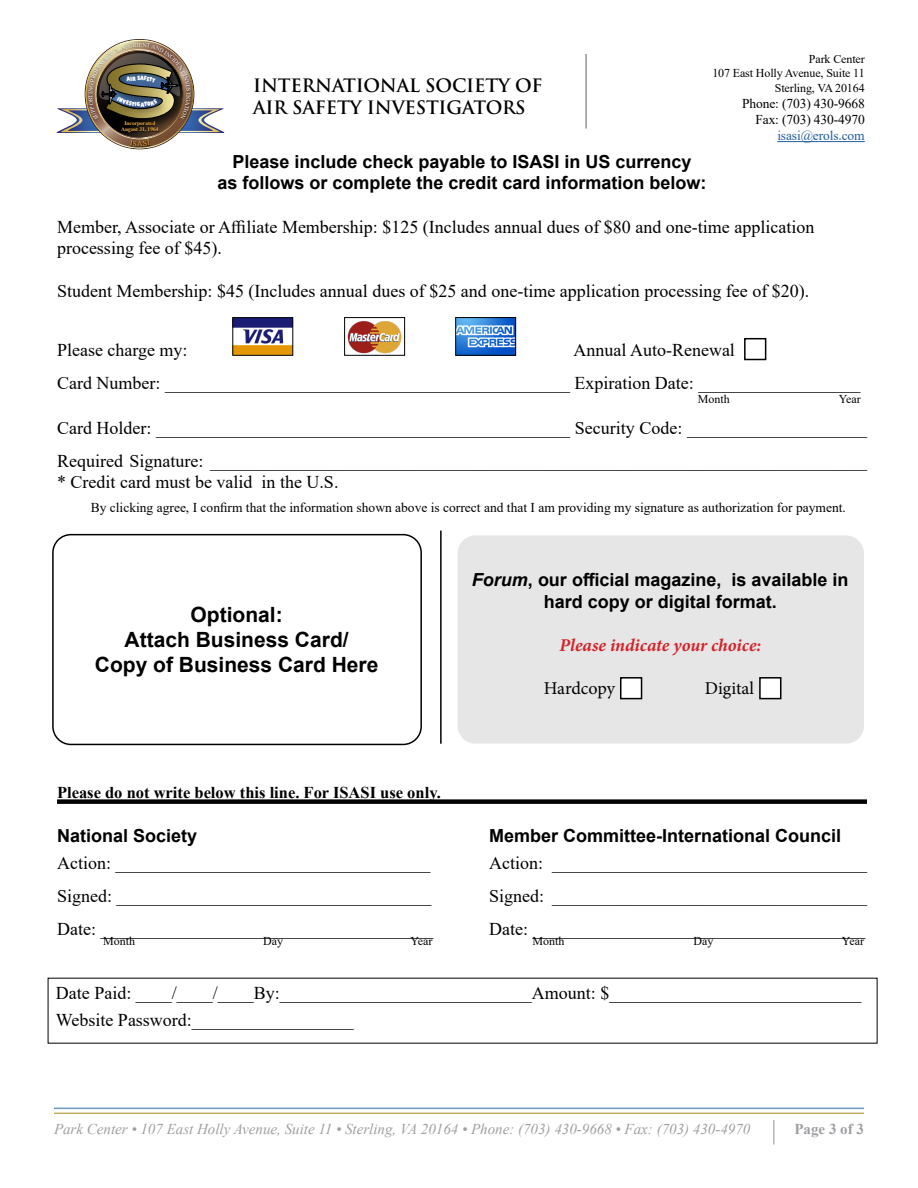
<style>
.page{position:relative;width:918px;height:1188px;background:#fff}
.page>*{position:absolute;margin:0;border:0;box-sizing:border-box;transform-origin:0 0}
.t1{font:700 21px/25.2px "Arial";color:#000;text-align:center}
.t2{font:18px/33px "Times New Roman";color:#000}
.t3{font:700 18px/21.6px "Arial";color:#000;text-align:center}
.t4{font:700 18px/21.6px "Trajan Pro";letter-spacing:-.01em;color:#000}
.t5{font:italic 700 18px "Minion Pro";letter-spacing:-.005em;color:#d2232a}
.t6{font:18px "Minion Pro";color:#000}
.t7{font:700 16.5px "Times New Roman";color:#000}
.t8{font:italic 15px "Times New Roman";color:#9d9fa2}
.t9{font:700 15px "Times New Roman";color:#9d9fa2}
.t10{font:13.5px/16.2px "Times New Roman";color:#000;text-align:right}
.t11{font:13.5px "Times New Roman";letter-spacing:-.01em;color:#215e9e}
.t12{font:12px/14.4px "Times New Roman";letter-spacing:-.01em;color:#000;text-align:right}
.t13{font:700 5.55px/6.6px "Times New Roman";color:#fbb040;text-align:center}
.s1{font-style:italic}
</style>
<div class="page">
<hr style="left:585px;top:54px;width:2px;height:75px;background:#939598">
<hr style="left:54px;top:1108px;width:810px;height:1px;background:#6a98c1">
<hr style="left:54px;top:1113px;width:810px;height:1px;background:#c1af65">
<svg style="left:774px;top:1120px;width:1px;height:24px"></svg>
<hr style="left:777px;top:141px;width:88px;height:1px;background:#215e9e">
<div style="left:458px;top:535px;width:406px;height:209px;background:#e6e6e6;border-radius:18px"></div>
<img style="left:235px;top:319px;width:56px;height:35px">
<div style="left:233px;top:317px;width:60px;height:39px;border:1px solid #000"></div>
<img style="left:347px;top:321px;width:55px;height:33px">
<div style="left:344px;top:317px;width:61px;height:39px;border:1px solid #000"></div>
<img style="left:457px;top:319px;width:57px;height:35px">
<div style="left:455px;top:317px;width:61px;height:39px;border:1px solid #000"></div>
<div style="left:57px;top:799px;width:810px;height:5px;background:#000"></div>
<div style="left:52px;top:534px;width:370px;height:211px;border:2px solid #000;border-radius:18px"></div>
<div style="left:744px;top:338px;width:22px;height:22px;border:2px solid #000"></div>
<div style="left:621px;top:678px;width:21px;height:21px;background:#fff"></div>
<div style="left:620px;top:677px;width:22px;height:22px;border:2px solid #000"></div>
<div style="left:760px;top:678px;width:21px;height:21px;background:#fff"></div>
<div style="left:759px;top:677px;width:22px;height:22px;border:2px solid #000"></div>
<hr style="left:440px;top:531px;width:2px;height:213px;background:#000">
<img style="left:56px;top:39px;width:169px;height:110px">
<p class="t13" style="left:121px;top:119px;width:39px">Incorporated<br>August 31, 1964</p>
<p class="t4" style="left:253px;top:75px;width:291px">INTERNATIONAL SOCIETY OF<br>AIR SAFETY INVESTIGATORS</p>
<p class="t12" style="left:712px;top:51px;width:154px">Park Center<br>107 East Holly Avenue, Suite 11<br>Sterling, VA 20164</p>
<p class="t10" style="left:742px;top:95px;width:124px">Phone: (703) 430-9668<br>Fax: (703) 430-4970</p>
<p class="t11" style="left:777px;top:126px;width:89px">isasi@erols.com</p>
<p class="t3" style="left:217px;top:151px;width:491px">Please include check payable to ISASI in US currency<br>as follows or complete the credit card information below:</p>
<p class="t2" style="left:57px;top:215px;width:759px;line-height:21.6px">Member, Associate or Affiliate Membership: $125 (Includes annual dues of $80 and one-time application processing fee of $45).</p>
<p class="t2" style="left:57px;top:274px;width:754px">Student Membership: $45 (Includes annual dues of $25 and one-time application processing fee of $20).</p>
<p class="t2" style="left:57px;top:332px;width:132px">Please charge my:</p>
<p class="t2" style="left:57px;top:332px;width:805px;text-indent:517px">Annual Auto-Renewal<br>Card Number: _____________________________________________ Expiration Date: __________________</p>
<p class="t2" style="left:57px;top:410px;width:812px">Card Holder: ______________________________________________ Security Code: ____________________<br>Required Signature: _________________________________________________________________________</p>
<p class="t2" style="left:57px;top:465px;width:283px">* Credit card must be valid in the U.S.</p>
<p class="t10" style="left:91px;top:499px;width:757px">By clicking agree, I confirm that the information shown above is correct and that I am providing my signature as authorization for payment.</p>
<p class="t12" style="left:698px;top:392px;width:34px">Month</p>
<p class="t12" style="left:839px;top:392px;width:24px">Year</p>
<p class="t1" style="left:95px;top:602px;width:285px">Optional:<br>Attach Business Card/<br>Copy of Business Card Here</p>
<p class="t3" style="left:472px;top:569px;width:378px"><span class="s1">Forum</span>, our official magazine, is available in hard copy or digital format.</p>
<p class="t5" style="left:559px;top:632px;width:203px">Please indicate your choice:</p>
<p class="t6" style="left:544px;top:676px;width:73px">Hardcopy</p>
<p class="t6" style="left:705px;top:676px;width:51px">Digital</p>
<p class="t7" style="left:57px;top:781px;width:385px">Please do not write below this line. For ISASI use only.</p>
<p class="t3" style="left:57px;top:825px;width:142px">National Society</p>
<p class="t3" style="left:489px;top:825px;width:354px">Member Committee-International Council</p>
<p class="t2" style="left:57px;top:845px;width:375px">Action: ___________________________________</p>
<p class="t2" style="left:489px;top:845px;width:379px">Action: ___________________________________</p>
<p class="t2" style="left:57px;top:878px;width:376px">Signed: ___________________________________</p>
<p class="t2" style="left:489px;top:878px;width:379px">Signed: ___________________________________</p>
<p class="t2" style="left:57px;top:911px;width:378px">Date: _____________________________________</p>
<p class="t2" style="left:489px;top:911px;width:378px">Date: _____________________________________</p>
<p class="t12" style="left:103px;top:933px;width:34px">Month</p>
<p class="t12" style="left:263px;top:933px;width:21px">Day</p>
<p class="t12" style="left:411px;top:933px;width:24px">Year</p>
<p class="t12" style="left:533px;top:933px;width:34px">Month</p>
<p class="t12" style="left:694px;top:933px;width:21px">Day</p>
<p class="t12" style="left:842px;top:933px;width:24px">Year</p>
<p class="t2" style="left:56px;top:978px;width:807px;line-height:27px">Date Paid: ____/____/____By:____________________________Amount: $____________________________<br>Website Password:__________________</p>
<p class="t8" style="left:54px;top:1119px;width:698px">Park Center • 107 East Holly Avenue, Suite 11 • Sterling, VA 20164 • Phone: (703) 430-9668 • Fax: (703) 430-4970</p>
<p class="t9" style="left:794px;top:1118px;width:71px">Page 3 of 3</p>
</div>
